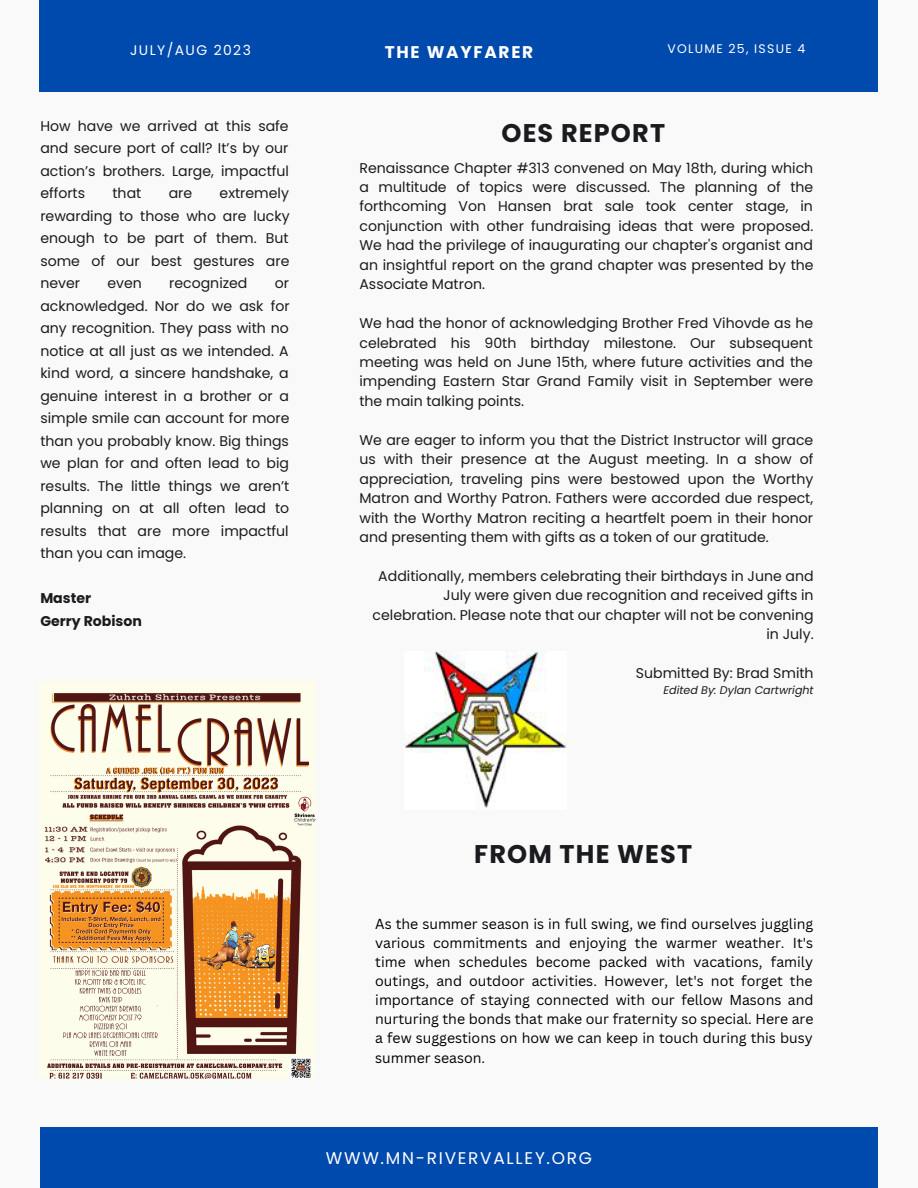
<style>
.page{position:relative;width:918px;height:1188px;background:#f9f9f9}
.page>*{position:absolute;margin:0;border:0;box-sizing:border-box;transform-origin:0 0}
.t1{font:700 25.5px "Poppins";letter-spacing:.045em;color:#1a1b1e}
.t2{font:16.95px "Poppins";letter-spacing:.1em;color:#fff}
.t3{font:700 16.95px "Poppins";letter-spacing:.1em;color:#fff}
.t4{font:14.1px/22.5px "Poppins";color:#1a1b1e;text-align:justify}
.t5{font:14.1px/19.2px "Canva Sans";color:#000;text-align:justify}
.t6{font:700 14.1px "Poppins";color:#1a1b1e}
.t7{font:13.95px "Poppins";letter-spacing:.1em;color:#fff}
.t8{font:12.45px "Poppins";letter-spacing:.1em;color:#fff}
.t9{font:italic 11.1px "Poppins";color:#1a1b1e}
</style>
<div class="page">
<div style="left:40px;top:1127px;width:838px;height:61px;background:#004aad"></div>
<div style="left:39px;top:0;width:839px;height:92px;background:#004aad"></div>
<img style="left:39px;top:682px;width:277px;height:397px">
<img style="left:404px;top:652px;width:162px;height:156px">
<p class="t7" style="left:130px;top:40px;width:122px">JULY/AUG 2023</p>
<p class="t3" style="left:385px;top:40px;width:150px">THE WAYFARER</p>
<p class="t8" style="left:667px;top:40px;width:140px">VOLUME 25, ISSUE 4</p>
<p class="t4" style="left:40px;top:115px;width:250px">How have we arrived at this safe and secure port of call? It’s by our action’s brothers. Large, impactful efforts</p>
<p class="t4" style="left:40px;top:182px;width:251px;text-indent:179px">extremely rewarding to those who are lucky enough to be part of them. But some of our best gestures are never</p>
<p class="t4" style="left:113px;top:182px;width:30px">that</p>
<p class="t4" style="left:169px;top:182px;width:25px">are</p>
<p class="t4" style="left:107px;top:272px;width:36px">even</p>
<p class="t4" style="left:169px;top:272px;width:80px">recognized</p>
<p class="t4" style="left:40px;top:272px;width:251px;text-indent:235px">or acknowledged. Nor do we ask for any recognition. They pass with no notice at all just as we intended. A kind word, a sincere handshake, a genuine interest in a brother or a simple smile can account for more than you probably know. Big things we plan for and often lead to big results. The little things we aren’t planning on at all often lead to results that are more impactful than you can image.</p>
<p class="t6" style="left:40px;top:589px;width:52px">Master</p>
<p class="t6" style="left:40px;top:611px;width:103px">Gerry Robison</p>
<p class="t1" style="left:501px;top:116px;width:165px">OES REPORT</p>
<p class="t4" style="left:359px;top:158px;width:456px;line-height:19.5px">Renaissance Chapter #313 convened on May 18th, during which a multitude of topics were discussed. The planning of the forthcoming Von Hansen brat sale took center stage, in conjunction with other fundraising ideas that were proposed.<br>We had the privilege of inaugurating our chapter's organist and an insightful report on the grand chapter was presented by the Associate Matron.</p>
<p class="t4" style="left:359px;top:313px;width:455px;line-height:19.5px">We had the honor of acknowledging Brother Fred Vihovde as he celebrated his 90th birthday milestone. Our subsequent meeting was held on June 15th, where future activities and the impending Eastern Star Grand Family visit in September were the main talking points.</p>
<p class="t4" style="left:359px;top:430px;width:455px;line-height:19.5px">We are eager to inform you that the District Instructor will grace us with their presence at the August meeting. In a show of appreciation, traveling pins were bestowed upon the Worthy Matron and Worthy Patron. Fathers were accorded due respect, with the Worthy Matron reciting a heartfelt poem in their honor and presenting them with gifts as a token of our gratitude.</p>
<p class="t4" style="left:373px;top:566px;width:443px;line-height:19.5px;text-align:right">Additionally, members celebrating their birthdays in June and July were given due recognition and received gifts in celebration. Please note that our chapter will not be convening in July.</p>
<p class="t4" style="left:636px;top:662px;width:179px">Submitted By: Brad Smith</p>
<p class="t9" style="left:664px;top:682px;width:152px">Edited By: Dylan Cartwright</p>
<p class="t1" style="left:474px;top:837px;width:220px">FROM THE WEST</p>
<p class="t5" style="left:375px;top:914px;width:440px">As the summer season is in full swing, we find ourselves juggling various commitments and enjoying the warmer weather. It's time when schedules become packed with vacations, family outings, and outdoor activities. However, let's not forget the importance of staying connected with our fellow Masons and nurturing the bonds that make our fraternity so special. Here are a few suggestions on how we can keep in touch during this busy summer season.</p>
<p class="t2" style="left:326px;top:1146px;width:268px">WWW.MN-RIVERVALLEY.ORG</p>
</div>
